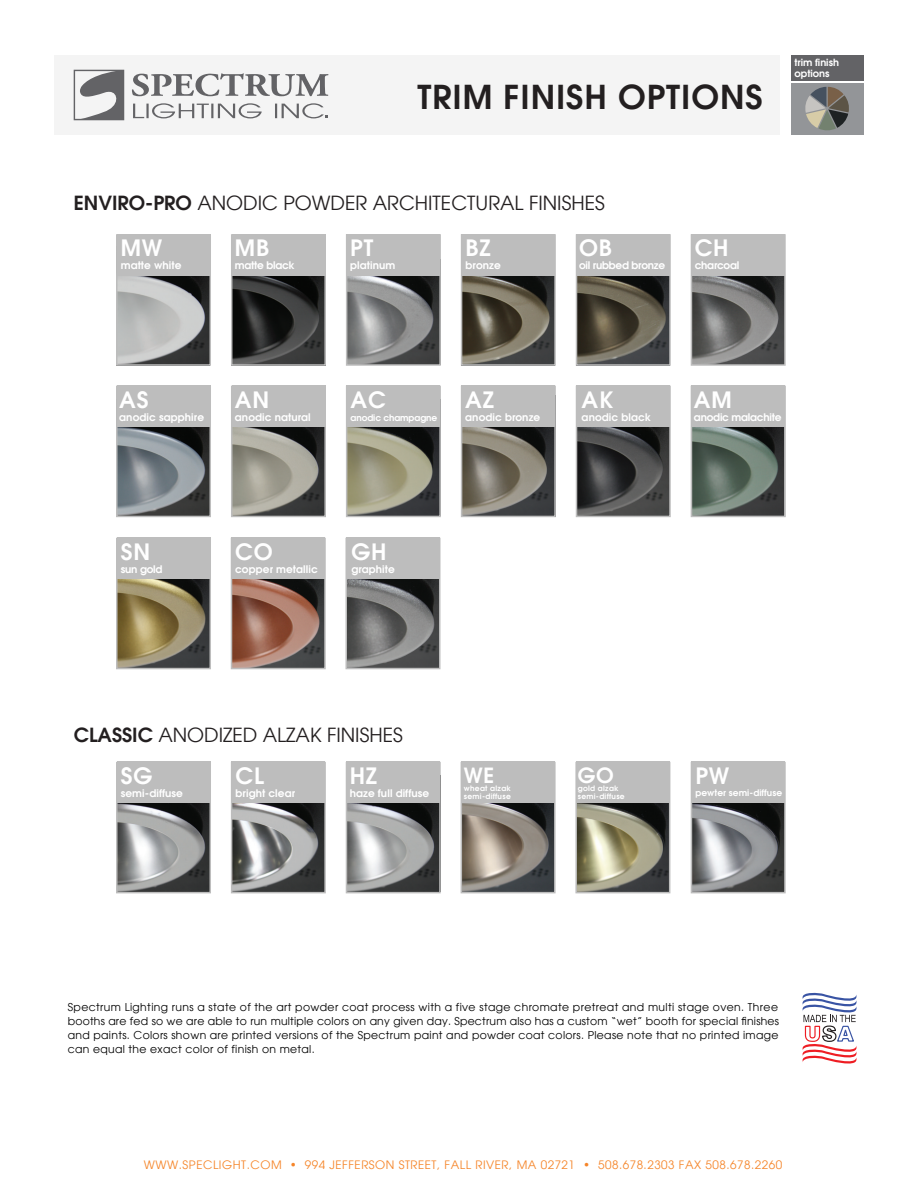
<style>
.page{position:relative;width:918px;height:1188px;background:#fff}
.page>*{position:absolute;margin:0;border:0;box-sizing:border-box;transform-origin:0 0}
.t1{font:600 33px "Avant Garde";letter-spacing:.03em;color:#231f20}
.t2{font:600 22.5px "Avant Garde";letter-spacing:.04em;color:#fff}
.t3{font:600 21px "Avant Garde";color:#fff}
.t4{font:19.5px "Avant Garde";color:#231f20}
.t5{font:11.7px "Avant Garde";letter-spacing:.045em;color:#f58529}
.t6{font:10.8px/14px "Avant Garde";letter-spacing:.03em;color:#000;text-align:justify}
.t7{font:600 10.5px "Avant Garde";letter-spacing:.01em;color:#fff}
.t8{font:600 10.5px "Avant Garde";letter-spacing:-.02em;color:#fff}
.t9{font:600 9.9px/10.4px "Avant Garde";color:#fff}
.t10{font:600 9px "Avant Garde";letter-spacing:.01em;color:#fff}
.t11{font:600 9px "Avant Garde";letter-spacing:-.01em;color:#fff}
.t12{font:600 7.5px/7.5px "Avant Garde";letter-spacing:.04em;color:#fff}
.s1{font-weight:600}
</style>
<div class="page">
<img style="left:234px;top:803px;width:89px;height:87px">
<img style="left:119px;top:803px;width:89px;height:87px">
<img style="left:579px;top:427px;width:89px;height:87px">
<img style="left:349px;top:427px;width:89px;height:87px">
<img style="left:694px;top:427px;width:89px;height:87px">
<img style="left:234px;top:427px;width:89px;height:87px">
<img style="left:119px;top:427px;width:89px;height:87px">
<img style="left:464px;top:427px;width:89px;height:87px">
<img style="left:234px;top:275px;width:89px;height:88px">
<img style="left:464px;top:275px;width:89px;height:88px">
<img style="left:694px;top:275px;width:89px;height:88px">
<img style="left:234px;top:579px;width:89px;height:87px">
<img style="left:349px;top:579px;width:88px;height:87px">
<img style="left:578px;top:803px;width:89px;height:87px">
<img style="left:349px;top:803px;width:89px;height:87px">
<img style="left:579px;top:275px;width:89px;height:88px">
<img style="left:349px;top:275px;width:89px;height:88px">
<img style="left:694px;top:803px;width:89px;height:87px">
<img style="left:119px;top:579px;width:89px;height:87px">
<img style="left:464px;top:803px;width:89px;height:87px">
<img style="left:119px;top:275px;width:89px;height:88px">
<svg style="left:802px;top:992px;width:55px;height:72px"></svg>
<div style="left:54px;top:55px;width:726px;height:79px;background:#f4f4f4"></div>
<svg style="left:74px;top:70px;width:50px;height:50px"></svg>
<svg style="left:132px;top:73px;width:197px;height:23px"></svg>
<svg style="left:133px;top:103px;width:129px;height:15px"></svg>
<svg style="left:275px;top:103px;width:53px;height:15px"></svg>
<div style="left:347px;top:234px;width:93px;height:41px;background:#bdbdbd"></div>
<div style="left:346px;top:234px;width:95px;height:132px;border:2px solid #bdbdbd"></div>
<div style="left:117px;top:762px;width:93px;height:41px;background:#bdbdbd"></div>
<div style="left:116px;top:762px;width:95px;height:131px;border:2px solid #bdbdbd"></div>
<div style="left:117px;top:234px;width:93px;height:41px;background:#bdbdbd"></div>
<div style="left:116px;top:234px;width:95px;height:132px;border:2px solid #bdbdbd"></div>
<div style="left:462px;top:234px;width:93px;height:41px;background:#bdbdbd"></div>
<div style="left:461px;top:234px;width:95px;height:132px;border:2px solid #bdbdbd"></div>
<div style="left:232px;top:234px;width:93px;height:41px;background:#bdbdbd"></div>
<div style="left:231px;top:234px;width:95px;height:132px;border:2px solid #bdbdbd"></div>
<div style="left:576px;top:762px;width:94px;height:41px;background:#bdbdbd"></div>
<div style="left:575px;top:762px;width:95px;height:131px;border:2px solid #bdbdbd"></div>
<div style="left:461px;top:762px;width:94px;height:41px;background:#bdbdbd"></div>
<div style="left:461px;top:762px;width:95px;height:131px;border:2px solid #bdbdbd"></div>
<div style="left:577px;top:234px;width:93px;height:41px;background:#bdbdbd"></div>
<div style="left:576px;top:234px;width:95px;height:132px;border:2px solid #bdbdbd"></div>
<div style="left:692px;top:762px;width:93px;height:41px;background:#bdbdbd"></div>
<div style="left:691px;top:762px;width:95px;height:131px;border:2px solid #bdbdbd"></div>
<div style="left:347px;top:762px;width:93px;height:41px;background:#bdbdbd"></div>
<div style="left:346px;top:762px;width:95px;height:131px;border:2px solid #bdbdbd"></div>
<div style="left:232px;top:762px;width:93px;height:41px;background:#bdbdbd"></div>
<div style="left:231px;top:762px;width:95px;height:131px;border:2px solid #bdbdbd"></div>
<div style="left:117px;top:386px;width:93px;height:41px;background:#bdbdbd"></div>
<div style="left:116px;top:386px;width:95px;height:131px;border:2px solid #bdbdbd"></div>
<div style="left:232px;top:386px;width:93px;height:41px;background:#bdbdbd"></div>
<div style="left:231px;top:386px;width:95px;height:131px;border:2px solid #bdbdbd"></div>
<div style="left:692px;top:234px;width:93px;height:41px;background:#bdbdbd"></div>
<div style="left:691px;top:234px;width:95px;height:132px;border:2px solid #bdbdbd"></div>
<div style="left:577px;top:386px;width:93px;height:41px;background:#bdbdbd"></div>
<div style="left:576px;top:386px;width:95px;height:131px;border:2px solid #bdbdbd"></div>
<div style="left:346px;top:538px;width:94px;height:41px;background:#bdbdbd"></div>
<div style="left:346px;top:538px;width:94px;height:131px;border:2px solid #bdbdbd"></div>
<div style="left:347px;top:386px;width:93px;height:41px;background:#bdbdbd"></div>
<div style="left:346px;top:386px;width:95px;height:131px;border:2px solid #bdbdbd"></div>
<div style="left:117px;top:538px;width:93px;height:41px;background:#bdbdbd"></div>
<div style="left:116px;top:538px;width:95px;height:131px;border:2px solid #bdbdbd"></div>
<div style="left:692px;top:386px;width:93px;height:41px;background:#bdbdbd"></div>
<div style="left:691px;top:386px;width:95px;height:131px;border:2px solid #bdbdbd"></div>
<div style="left:462px;top:386px;width:93px;height:41px;background:#bdbdbd"></div>
<div style="left:461px;top:386px;width:95px;height:131px;border:2px solid #bdbdbd"></div>
<div style="left:232px;top:538px;width:93px;height:41px;background:#bdbdbd"></div>
<div style="left:231px;top:538px;width:95px;height:131px;border:2px solid #bdbdbd"></div>
<div style="left:791px;top:55px;width:73px;height:26px;background:#636366"></div>
<div style="left:791px;top:83px;width:73px;height:52px;background:#939598"></div>
<svg style="left:805px;top:87px;width:44px;height:44px"></svg>
<h1 class="t1" style="left:417px;top:75px;width:347px">TRIM FINISH OPTIONS</h1>
<p class="t9" style="left:795px;top:58px;width:46px">trim finish options</p>
<h3 class="t4" style="left:74px;top:191px;width:533px"><span class="s1">ENVIRO-PRO</span> ANODIC POWDER ARCHITECTURAL FINISHES</h3>
<h2 class="t2" style="left:121px;top:233px;width:43px">MW</h2>
<p class="t7" style="left:121px;top:259px;width:62px">matte white</p>
<h2 class="t2" style="left:235px;top:233px;width:36px">MB</h2>
<p class="t8" style="left:235px;top:259px;width:61px">matte black</p>
<h2 class="t2" style="left:350px;top:233px;width:25px">PT</h2>
<p class="t7" style="left:350px;top:259px;width:47px">platinum</p>
<h2 class="t2" style="left:466px;top:233px;width:27px">BZ</h2>
<p class="t7" style="left:466px;top:259px;width:37px">bronze</p>
<h2 class="t2" style="left:579px;top:233px;width:34px">OB</h2>
<p class="t8" style="left:579px;top:259px;width:88px">oil rubbed bronze</p>
<h2 class="t2" style="left:695px;top:233px;width:35px">CH</h2>
<p class="t8" style="left:695px;top:259px;width:46px">charcoal</p>
<h2 class="t2" style="left:119px;top:385px;width:31px">AS</h2>
<p class="t7" style="left:119px;top:410px;width:86px">anodic sapphire</p>
<h2 class="t2" style="left:235px;top:385px;width:36px">AN</h2>
<p class="t7" style="left:235px;top:410px;width:77px">anodic natural</p>
<h2 class="t2" style="left:351px;top:385px;width:37px">AC</h2>
<p class="t11" style="left:351px;top:412px;width:88px">anodic champagne</p>
<h2 class="t2" style="left:465px;top:385px;width:30px">AZ</h2>
<p class="t7" style="left:465px;top:410px;width:77px">anodic bronze</p>
<h2 class="t2" style="left:582px;top:385px;width:33px">AK</h2>
<p class="t7" style="left:582px;top:410px;width:71px">anodic black</p>
<h2 class="t2" style="left:694px;top:385px;width:39px">AM</h2>
<p class="t8" style="left:694px;top:410px;width:89px">anodic malachite</p>
<h2 class="t2" style="left:121px;top:537px;width:31px">SN</h2>
<p class="t7" style="left:121px;top:562px;width:43px">sun gold</p>
<h2 class="t2" style="left:235px;top:537px;width:39px">CO</h2>
<p class="t7" style="left:235px;top:562px;width:84px">copper metallic</p>
<h2 class="t2" style="left:351px;top:537px;width:37px">GH</h2>
<p class="t7" style="left:351px;top:562px;width:45px">graphite</p>
<h3 class="t4" style="left:74px;top:724px;width:331px"><span class="s1">CLASSIC</span> ANODIZED ALZAK FINISHES</h3>
<h2 class="t2" style="left:121px;top:761px;width:33px">SG</h2>
<p class="t7" style="left:121px;top:786px;width:64px">semi-diffuse</p>
<h2 class="t2" style="left:236px;top:761px;width:30px">CL</h2>
<p class="t7" style="left:236px;top:786px;width:61px">bright clear</p>
<h2 class="t2" style="left:350px;top:761px;width:29px">HZ</h2>
<p class="t7" style="left:350px;top:786px;width:81px">haze full diffuse</p>
<h3 class="t3" style="left:464px;top:761px;width:32px">WE</h3>
<p class="t12" style="left:464px;top:784px;width:49px">wheat alzak semi-diffuse</p>
<h3 class="t3" style="left:578px;top:761px;width:38px">GO</h3>
<p class="t12" style="left:578px;top:784px;width:48px">gold alzak semi-diffuse</p>
<h2 class="t2" style="left:695px;top:761px;width:35px">PW</h2>
<p class="t10" style="left:695px;top:787px;width:88px">pewter semi-diffuse</p>
<p class="t6" style="left:68px;top:1001px;width:713px">Spectrum Lighting runs a state of the art powder coat process with a five stage chromate pretreat and multi stage oven. Three booths are fed so we are able to run multiple colors on any given day. Spectrum also has a custom “wet” booth for special finishes and paints. Colors shown are printed versions of the Spectrum paint and powder coat colors. Please note that no printed image can equal the exact color of finish on metal.</p>
<p class="t5" style="left:144px;top:1158px;width:640px">WWW.SPECLIGHT.COM • 994 JEFFERSON STREET, FALL RIVER, MA 02721 • 508.678.2303 FAX 508.678.2260</p>
</div>
